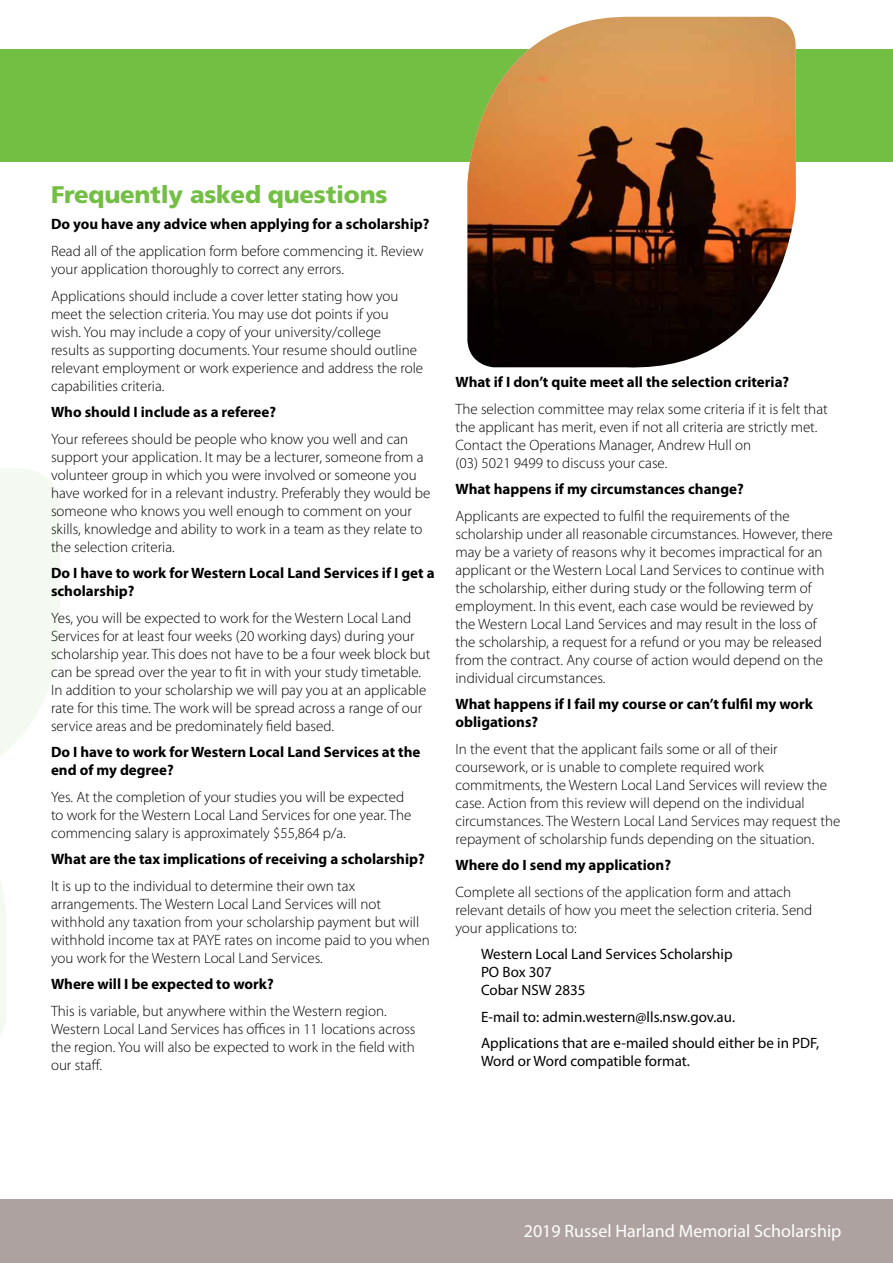
<style>
.page{position:relative;width:893px;height:1263px;background:#fff}
.page>*{position:absolute;margin:0;border:0;box-sizing:border-box;transform-origin:0 0}
.text{font:900 24px "Frutiger LT Std";letter-spacing:-.01em;color:#72bf44}
.Light_head{font:18px "Myriad Pro";color:#fff}
.text-2{font:300 15px/18px "Myriad Pro";color:#000}
.text-3{font:700 15px/18px "Myriad Pro";color:#000}
.text-4{font:15px/18px "Myriad Pro";color:#000}
</style>
<div class="page">
<svg style="left:0;top:469px;width:60px;height:287px"></svg>
<svg style="left:0;top:881px;width:6px;height:155px"></svg>
<div style="left:0;top:1199px;width:893px;height:64px;background:#ada29f"></div>
<div style="left:0;top:49px;width:893px;height:113px;background:#72bf44"></div>
<img style="left:467px;top:17px;width:329px;height:350px">
<p class="text" style="left:51px;top:180px;width:338px">Frequently asked questions</p>
<p class="text-3" style="left:51px;top:215px;width:380px">Do you have any advice when applying for a scholarship?</p>
<p class="text-2" style="left:51px;top:242px;width:374px">Read all of the application form before commencing it. Review your application thoroughly to correct any errors.</p>
<p class="text-2" style="left:51px;top:286px;width:374px">Applications should include a cover letter stating how you meet the selection criteria. You may use dot points if you<br>wish. You may include a copy of your university/college results as supporting documents. Your resume should outline relevant employment or work experience and address the role capabilities criteria.</p>
<p class="text-3" style="left:51px;top:402px;width:227px">Who should I include as a referee?</p>
<p class="text-2" style="left:51px;top:429px;width:381px">Your referees should be people who know you well and can support your application. It may be a lecturer, someone from a volunteer group in which you were involved or someone you have worked for in a relevant industry. Preferably they would be someone who knows you well enough to comment on your skills, knowledge and ability to work in a team as they relate to the selection criteria.</p>
<p class="text-3" style="left:51px;top:563px;width:385px">Do I have to work for Western Local Land Services if I get a scholarship?</p>
<p class="text-2" style="left:51px;top:608px;width:381px">Yes, you will be expected to work for the Western Local Land Services for at least four weeks (20 working days) during your scholarship year. This does not have to be a four week block but can be spread over the year to fit in with your study timetable.<br>In addition to your scholarship we will pay you at an applicable rate for this time. The work will be spread across a range of our service areas and be predominately field based.</p>
<p class="text-3" style="left:51px;top:742px;width:371px">Do I have to work for Western Local Land Services at the end of my degree?</p>
<p class="text-2" style="left:51px;top:787px;width:362px">Yes. At the completion of your studies you will be expected to work for the Western Local Land Services for one year. The commencing salary is approximately $55,864 p/a.</p>
<p class="text-3" style="left:51px;top:849px;width:375px">What are the tax implications of receiving a scholarship?</p>
<p class="text-2" style="left:51px;top:876px;width:380px">It is up to the individual to determine their own tax arrangements. The Western Local Land Services will not withhold any taxation from your scholarship payment but will withhold income tax at PAYE rates on income paid to you when you work for the Western Local Land Services.</p>
<p class="text-3" style="left:51px;top:974px;width:224px">Where will I be expected to work?</p>
<p class="text-2" style="left:51px;top:1001px;width:366px">This is variable, but anywhere within the Western region.<br>Western Local Land Services has offices in 11 locations across the region. You will also be expected to work in the field with our staff.</p>
<p class="text-3" style="left:455px;top:373px;width:335px">What if I don’t quite meet all the selection criteria?</p>
<p class="text-2" style="left:455px;top:399px;width:374px">The selection committee may relax some criteria if it is felt that the applicant has merit, even if not all criteria are strictly met.<br>Contact the Operations Manager, Andrew Hull on<br>(03) 5021 9499 to discuss your case.</p>
<p class="text-3" style="left:455px;top:480px;width:290px">What happens if my circumstances change?</p>
<p class="text-2" style="left:455px;top:507px;width:379px">Applicants are expected to fulfil the requirements of the scholarship under all reasonable circumstances. However, there may be a variety of reasons why it becomes impractical for an applicant or the Western Local Land Services to continue with the scholarship, either during study or the following term of employment. In this event, each case would be reviewed by the Western Local Land Services and may result in the loss of the scholarship, a request for a refund or you may be released from the contract. Any course of action would depend on the individual circumstances.</p>
<p class="text-3" style="left:455px;top:695px;width:359px">What happens if I fail my course or can’t fulfil my work obligations?</p>
<p class="text-2" style="left:455px;top:740px;width:386px">In the event that the applicant fails some or all of their coursework, or is unable to complete required work commitments, the Western Local Land Services will review the case. Action from this review will depend on the individual circumstances. The Western Local Land Services may request the repayment of scholarship funds depending on the situation.</p>
<p class="text-3" style="left:455px;top:856px;width:217px">Where do I send my application?</p>
<p class="text-2" style="left:455px;top:883px;width:358px">Complete all sections of the application form and attach relevant details of how you meet the selection criteria. Send your applications to:</p>
<p class="text-4" style="left:481px;top:945px;width:253px">Western Local Land Services Scholarship<br>PO Box 307<br>Cobar NSW 2835</p>
<p class="text-4" style="left:481px;top:1007px;width:256px">E-mail to: admin.western@lls.nsw.gov.au.</p>
<p class="text-4" style="left:481px;top:1034px;width:340px">Applications that are e-mailed should either be in PDF,<br>Word or Word compatible format.</p>
<p class="Light_head" style="left:524px;top:1220px;width:319px">2019 Russel Harland Memorial Scholarship</p>
</div>
